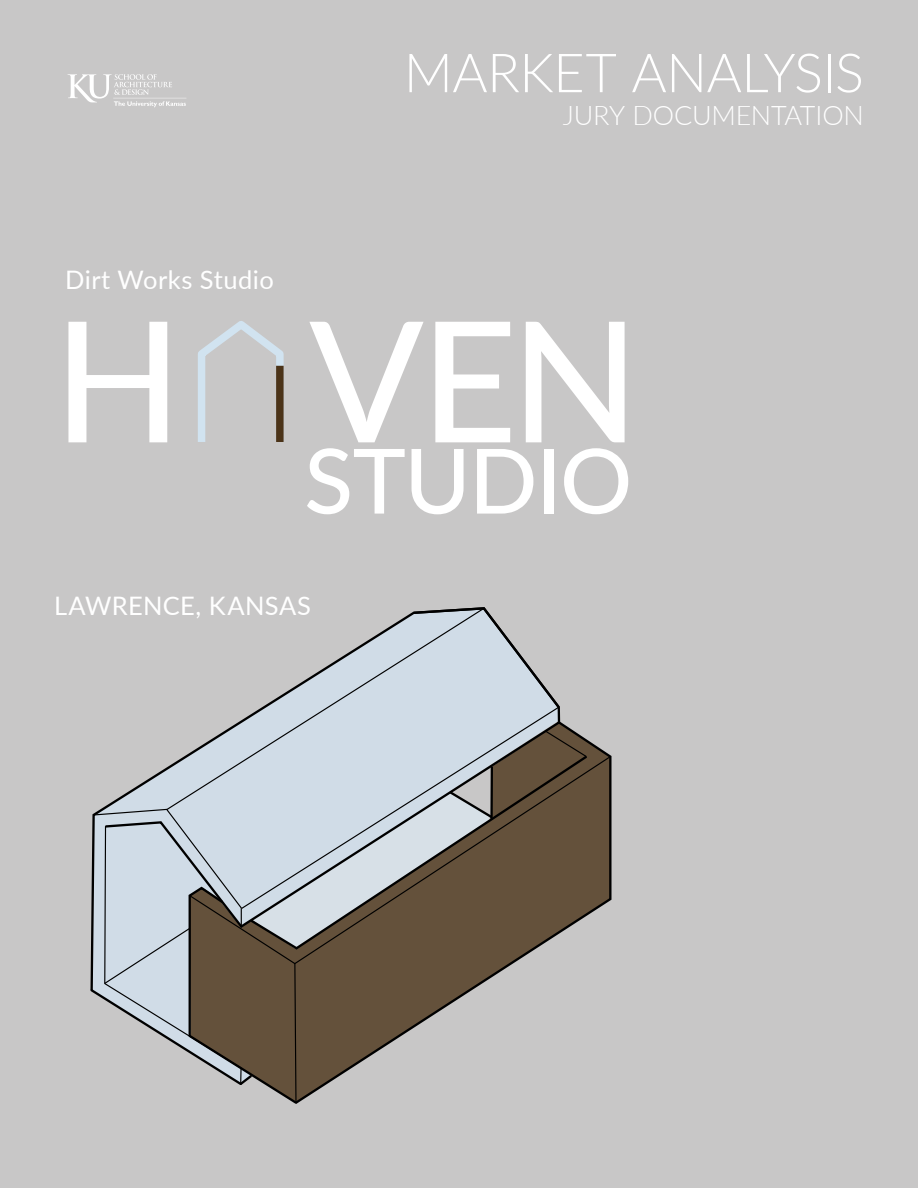
<style>
.page{position:relative;width:918px;height:1188px;background:#c8c7c7}
.page>*{position:absolute;margin:0;border:0;box-sizing:border-box;transform-origin:0 0}
.tad_Logo{font:500 168px "Lato";color:#fff}
.tad_Logo-2{font:500 90px "Lato";letter-spacing:-.015em;color:#fff}
.tad_Logo-3{font:300 54px "Lato";letter-spacing:-.01em;color:#fff}
.tad_Logo-4{font:300 27px "Lato";letter-spacing:-.005em;color:#fff}
.tad_Logo-5{font:25.5px "Lato";letter-spacing:.015em;color:#fff}
.Journal_Name{font:25.5px "Lato";letter-spacing:.02em;color:#fff}
</style>
<div class="page">
<svg style="left:561px;top:755px;width:51px;height:178px;background:#675745"></svg>
<svg style="left:561px;top:730px;width:27px;height:28px"></svg>
<svg style="left:132px;top:715px;width:429px;height:260px"></svg>
<svg style="left:485px;top:710px;width:75px;height:200px;background:#736758"></svg>
<svg style="left:165px;top:613px;width:320px;height:176px"></svg>
<svg style="left:90px;top:789px;width:405px;height:315px"></svg>
<svg style="left:411px;top:607px;width:149px;height:103px"></svg>
<svg style="left:68px;top:74px;width:118px;height:33px"></svg>
<svg style="left:198px;top:321px;width:86px;height:121px"></svg>
<div style="left:276px;top:366px;width:8px;height:76px;background:#4b3318"></div>
<p class="tad_Logo-3" style="left:404px;top:35px;width:462px">MARKET ANALYSIS</p>
<p class="tad_Logo-4" style="left:563px;top:96px;width:303px">JURY DOCUMENTATION</p>
<p class="Journal_Name" style="left:65px;top:262px;width:210px">Dirt Works Studio</p>
<p class="tad_Logo" style="left:54px;top:260px;width:587px">H VEN</p>
<p class="tad_Logo-2" style="left:304px;top:416px;width:330px">STUDIO</p>
<p class="tad_Logo-5" style="left:54px;top:587px;width:259px">LAWRENCE, KANSAS</p>
</div>
